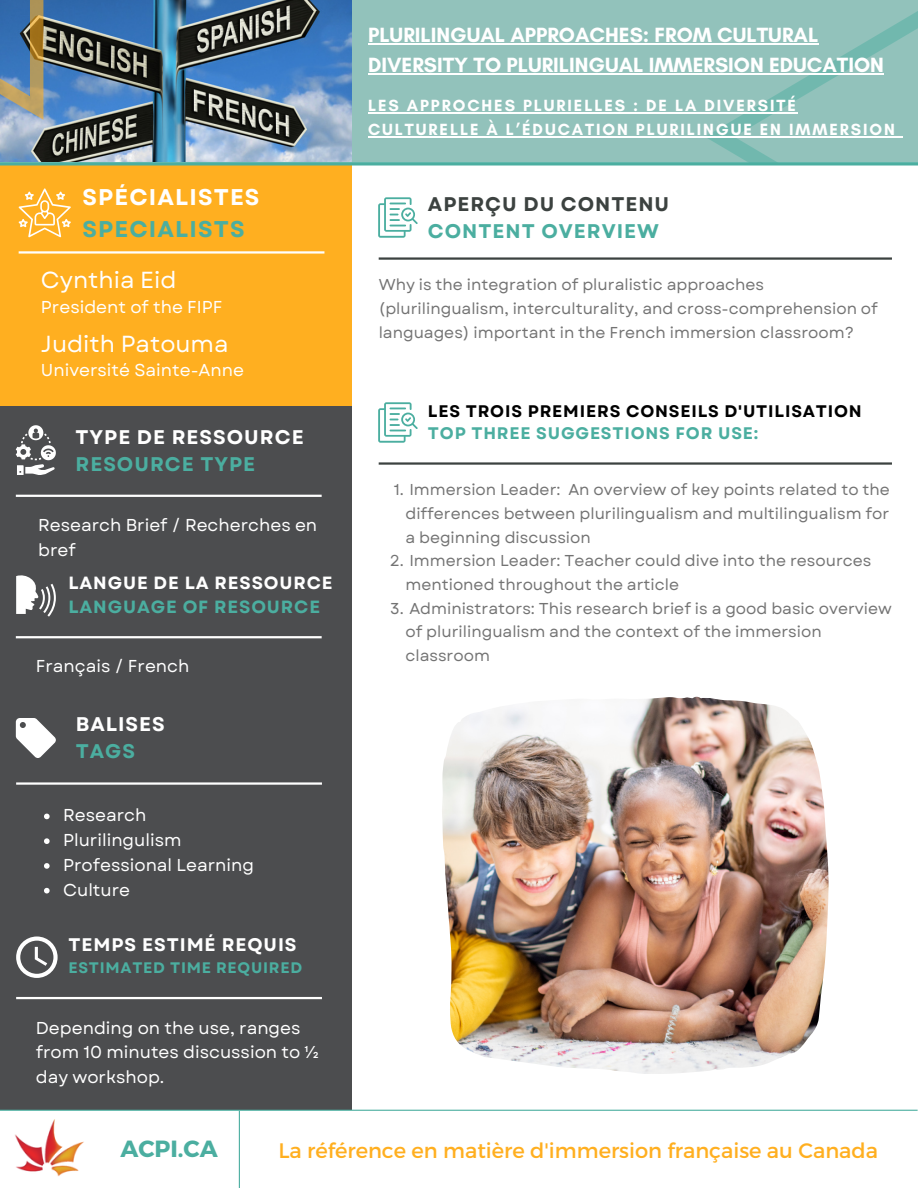
<style>
.page{position:relative;width:918px;height:1188px;background:#fff}
.page>*{position:absolute;margin:0;border:0;box-sizing:border-box;transform-origin:0 0}
.t1{font:700 23.4px "Montserrat";color:#4baea0}
.t2{font:23.25px "Garet";color:#fff}
.t3{font:700 22.8px "Garet";letter-spacing:.05em;color:#fff}
.t4{font:700 22.8px "Garet";letter-spacing:.05em;color:#4baea0}
.t5{font:700 21px/30.3px "Glacial Indifference";color:#fff}
.t6{font:21px "Montserrat";color:#ffaf20}
.t7{font:700 19.8px "Garet";letter-spacing:.05em;color:#4baea0}
.t8{font:700 19.8px "Garet";letter-spacing:.05em;color:#fff}
.t9{font:700 19.8px "Garet";letter-spacing:.05em;color:#3c4240}
.t10{font:700 18.3px "Garet";letter-spacing:.05em;color:#fff}
.t11{font:700 17.7px "Garet";letter-spacing:.05em;color:#fff}
.t12{font:700 17.7px "Garet";letter-spacing:.05em;color:#4baea0}
.t13{font:17.25px/24.8px "Garet";color:#fff}
.t14{font:700 16.8px "Garet";letter-spacing:.05em;color:#000}
.t15{font:700 16.8px "Garet";letter-spacing:.05em;color:#4baea0}
.t16{font:700 16.5px/23.7px "Glacial Indifference";letter-spacing:.115em;color:#fff}
.t17{font:15.75px/23.7px "Garet";color:#737373}
.t18{font:700 15.3px "Garet";letter-spacing:.05em;color:#4baea0}
</style>
<div class="page">
<img style="left:0;top:0;width:352px;height:162px">
<div style="left:0;top:355px;width:352px;height:755px;background:#4c4d4f"></div>
<div style="left:0;top:165px;width:352px;height:240px;background:#ffaf20"></div>
<div style="left:352px;top:0;width:566px;height:162px;background:#92c2bb"></div>
<svg style="left:0;top:162px;width:918px;height:4px;background:#66b6a4"></svg>
<svg style="left:0;top:0;width:43px;height:120px;background:#73858e"></svg>
<hr style="left:379px;top:257px;width:513px;height:3px;background:#3c4240">
<svg style="left:378px;top:197px;width:40px;height:41px"></svg>
<hr style="left:16px;top:495px;width:306px;height:2px;background:#fff">
<svg style="left:16px;top:425px;width:40px;height:50px"></svg>
<hr style="left:16px;top:636px;width:306px;height:2px;background:#fff">
<svg style="left:16px;top:575px;width:40px;height:42px"></svg>
<hr style="left:16px;top:782px;width:306px;height:3px;background:#fff">
<svg style="left:16px;top:718px;width:40px;height:40px"></svg>
<svg style="left:44px;top:814px;width:6px;height:5px"></svg>
<svg style="left:44px;top:838px;width:6px;height:6px"></svg>
<svg style="left:44px;top:863px;width:6px;height:6px"></svg>
<svg style="left:44px;top:888px;width:6px;height:5px"></svg>
<hr style="left:19px;top:251px;width:305px;height:3px;background:#fff">
<svg style="left:19px;top:188px;width:51px;height:49px"></svg>
<hr style="left:16px;top:997px;width:306px;height:2px;background:#fff">
<svg style="left:16px;top:937px;width:42px;height:41px"></svg>
<hr style="left:379px;top:462px;width:513px;height:3px;background:#3c4240">
<svg style="left:378px;top:402px;width:40px;height:41px"></svg>
<hr style="left:0;top:1110px;width:918px;height:1px;background:#4baea0">
<hr style="left:239px;top:1111px;width:1px;height:77px;background:#4baea0">
<img style="left:15px;top:1119px;width:69px;height:57px">
<img style="left:442px;top:697px;width:386px;height:377px">
<hr style="left:368px;top:112px;width:430px;height:2px;background:#fff">
<hr style="left:368px;top:136px;width:529px;height:1px;background:#fff">
<svg style="left:705px;top:11px;width:213px;height:151px"></svg>
<hr style="left:368px;top:43px;width:450px;height:1px;background:#fff">
<hr style="left:368px;top:73px;width:516px;height:2px;background:#fff">
<p class="t5" style="left:368px;top:19px;width:517px">PLURILINGUAL APPROACHES: FROM CULTURAL<br>DIVERSITY TO PLURILINGUAL IMMERSION EDUCATION</p>
<p class="t3" style="left:83px;top:181px;width:178px">SPÉCIALISTES</p>
<p class="t4" style="left:83px;top:212px;width:164px">SPECIALISTS</p>
<p class="t2" style="left:41px;top:263px;width:137px">Cynthia Eid</p>
<p class="t13" style="left:41px;top:294px;width:183px">President of the FIPF</p>
<p class="t2" style="left:41px;top:327px;width:189px">Judith Patouma</p>
<p class="t13" style="left:41px;top:358px;width:205px">Université Sainte-Anne</p>
<p class="t8" style="left:76px;top:422px;width:230px">TYPE DE RESSOURCE</p>
<p class="t7" style="left:76px;top:449px;width:181px">RESOURCE TYPE</p>
<p class="t13" style="left:38px;top:513px;width:281px">Research Brief / Recherches en bref</p>
<p class="t11" style="left:68px;top:570px;width:266px">LANGUE DE LA RESSOURCE</p>
<p class="t12" style="left:68px;top:594px;width:253px">LANGUAGE OF RESOURCE</p>
<p class="t13" style="left:36px;top:653px;width:155px">Français / French</p>
<p class="t8" style="left:76px;top:710px;width:91px">BALISES</p>
<p class="t7" style="left:76px;top:737px;width:61px">TAGS</p>
<p class="t13" style="left:63px;top:803px;width:85px">Research</p>
<p class="t13" style="left:63px;top:828px;width:120px">Plurilingulism</p>
<p class="t13" style="left:63px;top:853px;width:193px">Professional Learning</p>
<p class="t13" style="left:63px;top:877px;width:69px">Culture</p>
<p class="t10" style="left:68px;top:931px;width:230px">TEMPS ESTIMÉ REQUIS</p>
<p class="t18" style="left:68px;top:957px;width:235px">ESTIMATED TIME REQUIRED</p>
<p class="t13" style="left:36px;top:1015px;width:285px">Depending on the use, ranges from 10 minutes discussion to ½ day workshop.</p>
<p class="t16" style="left:368px;top:94px;width:528px">LES APPROCHES PLURIELLES : DE LA DIVERSITÉ<br>CULTURELLE À L’ÉDUCATION PLURILINGUE EN IMMERSION</p>
<p class="t9" style="left:428px;top:190px;width:243px">APERÇU DU CONTENU</p>
<p class="t7" style="left:428px;top:217px;width:232px">CONTENT OVERVIEW</p>
<p class="t17" style="left:379px;top:273px;width:501px">Why is the integration of pluralistic approaches (plurilingualism, interculturality, and cross-comprehension of languages) important in the French immersion classroom?</p>
<p class="t14" style="left:428px;top:399px;width:435px">LES TROIS PREMIERS CONSEILS D'UTILISATION</p>
<p class="t15" style="left:428px;top:421px;width:332px">TOP THREE SUGGESTIONS FOR USE:</p>
<p class="t17" style="left:405px;top:478px;width:486px;text-align:justify;text-indent:-12px">1. Immersion Leader: An overview of key points related to the differences between plurilingualism and multilingualism for a beginning discussion</p>
<p class="t17" style="left:405px;top:549px;width:468px;text-indent:-16px">2. Immersion Leader: Teacher could dive into the resources mentioned throughout the article</p>
<p class="t17" style="left:405px;top:596px;width:488px;text-indent:-15px">3. Administrators: This research brief is a good basic overview of plurilingualism and the context of the immersion classroom</p>
<p class="t1" style="left:120px;top:1133px;width:99px">ACPI.CA</p>
<p class="t6" style="left:278px;top:1137px;width:601px">La référence en matière d'immersion française au Canada</p>
</div>
